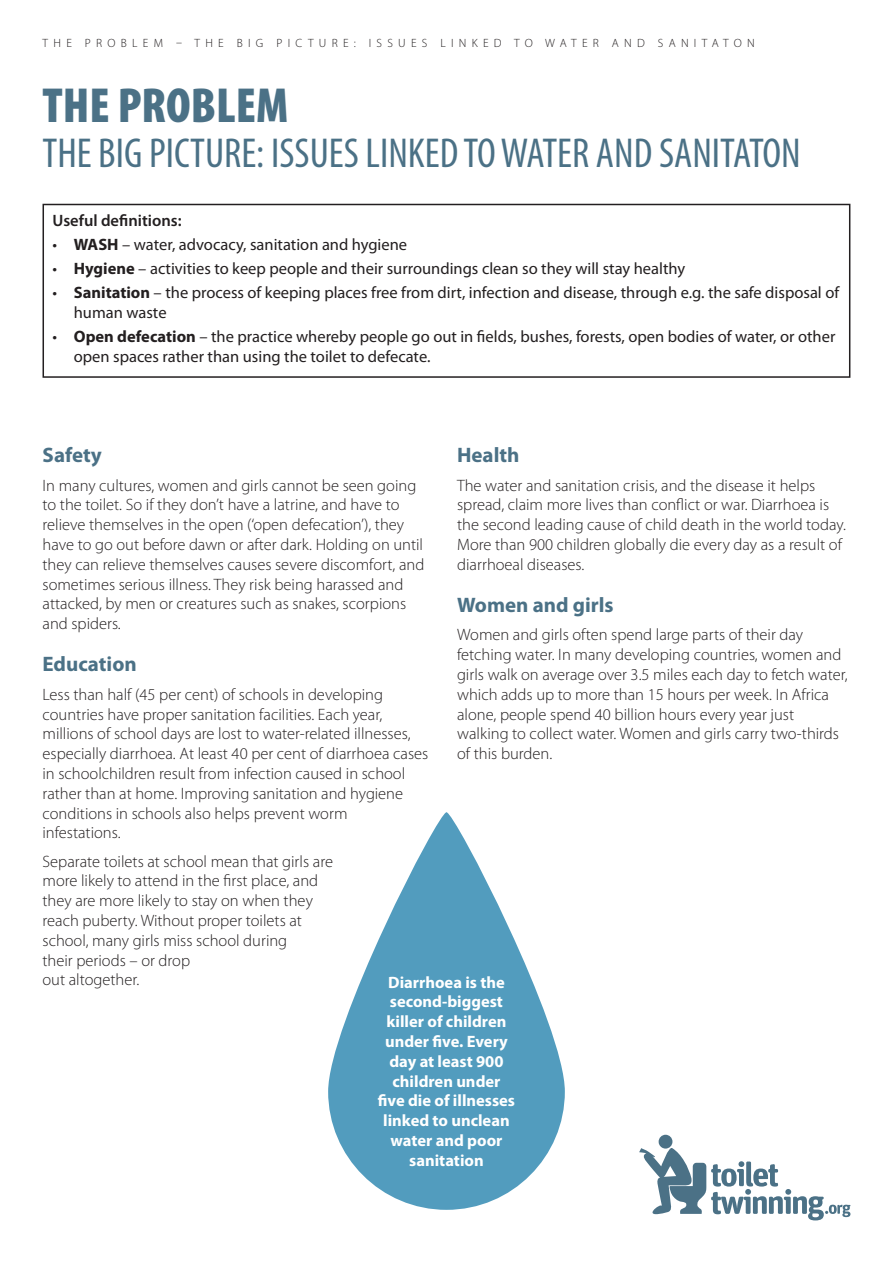
<style>
.page{position:relative;width:893px;height:1263px;background:#fff}
.page>*{position:absolute;margin:0;border:0;box-sizing:border-box;transform-origin:0 0}
.t1{font:900 condensed 49.5px "Myriad Pro";color:#4b7186}
.t2{font:condensed 42px "Myriad Pro";color:#4b7186}
.t3{font:700 21px "Myriad Pro";color:#4b7186}
.t4{font:300 16.5px/19.8px "Myriad Pro";color:#231f20}
.t5{font:16.5px/19.8px "Myriad Pro";color:#231f20}
.t6{font:700 16.5px/19.8px "Myriad Pro";color:#fff;text-align:center}
.t7{font:600 16.5px "Myriad Pro";color:#231f20}
.t8{font:300 12px "Myriad Pro";letter-spacing:.44em;color:#231f20}
.s1{font-weight:700}
</style>
<div class="page">
<div style="left:43px;top:204px;width:807px;height:174px;border:2px solid #231f20"></div>
<svg style="left:328px;top:812px;width:237px;height:398px;fill:#529cbe"></svg>
<svg style="left:639px;top:1135px;width:211px;height:85px"></svg>
<p class="t8" style="left:43px;top:36px;width:713px">THE PROBLEM – THE BIG PICTURE: ISSUES LINKED TO WATER AND SANITATON</p>
<p class="t1" style="left:43px;top:78px;width:247px">THE PROBLEM</p>
<p class="t2" style="left:43px;top:128px;width:760px">THE BIG PICTURE: ISSUES LINKED TO WATER AND SANITATON</p>
<p class="t7" style="left:53px;top:210px;width:131px">Useful definitions:</p>
<p class="t5" style="left:53px;top:234px;width:356px">• <span class="s1">WASH</span> – water, advocacy, sanitation and hygiene</p>
<p class="t5" style="left:53px;top:259px;width:634px">• <span class="s1">Hygiene</span> – activities to keep people and their surroundings clean so they will stay healthy</p>
<p class="t5" style="left:74px;top:283px;width:767px;text-indent:-21px">• <span class="s1">Sanitation</span> – the process of keeping places free from dirt, infection and disease, through e.g. the safe disposal of human waste</p>
<p class="t5" style="left:74px;top:326px;width:763px;text-indent:-21px">• <span class="s1">Open defecation</span> – the practice whereby people go out in fields, bushes, forests, open bodies of water, or other open spaces rather than using the toilet to defecate.</p>
<p class="t3" style="left:43px;top:441px;width:61px">Safety</p>
<p class="t4" style="left:43px;top:475px;width:383px">In many cultures, women and girls cannot be seen going to the toilet. So if they don’t have a latrine, and have to relieve themselves in the open (‘open defecation’), they have to go out before dawn or after dark. Holding on until they can relieve themselves causes severe discomfort, and sometimes serious illness. They risk being harassed and attacked, by men or creatures such as snakes, scorpions and spiders.</p>
<p class="t3" style="left:43px;top:651px;width:96px">Education</p>
<p class="t4" style="left:43px;top:685px;width:387px">Less than half (45 per cent) of schools in developing countries have proper sanitation facilities. Each year, millions of school days are lost to water-related illnesses, especially diarrhoea. At least 40 per cent of diarrhoea cases in schoolchildren result from infection caused in school rather than at home. Improving sanitation and hygiene conditions in schools also helps prevent worm infestations.</p>
<p class="t4" style="left:43px;top:851px;width:292px">Separate toilets at school mean that girls are more likely to attend in the first place, and they are more likely to stay on when they reach puberty. Without proper toilets at school, many girls miss school during<br>their periods – or drop<br>out altogether.</p>
<p class="t3" style="left:457px;top:441px;width:64px">Health</p>
<p class="t4" style="left:457px;top:475px;width:390px">The water and sanitation crisis, and the disease it helps spread, claim more lives than conflict or war. Diarrhoea is the second leading cause of child death in the world today.<br>More than 900 children globally die every day as a result of diarrhoeal diseases.</p>
<p class="t3" style="left:457px;top:591px;width:158px">Women and girls</p>
<p class="t4" style="left:457px;top:625px;width:392px">Women and girls often spend large parts of their day fetching water. In many developing countries, women and girls walk on average over 3.5 miles each day to fetch water, which adds up to more than 15 hours per week. In Africa alone, people spend 40 billion hours every year just walking to collect water. Women and girls carry two-thirds of this burden.</p>
<p class="t6" style="left:378px;top:971px;width:139px">Diarrhoea is the second-biggest killer of children under five. Every day at least 900 children under five die of illnesses linked to unclean water and poor sanitation</p>
</div>
